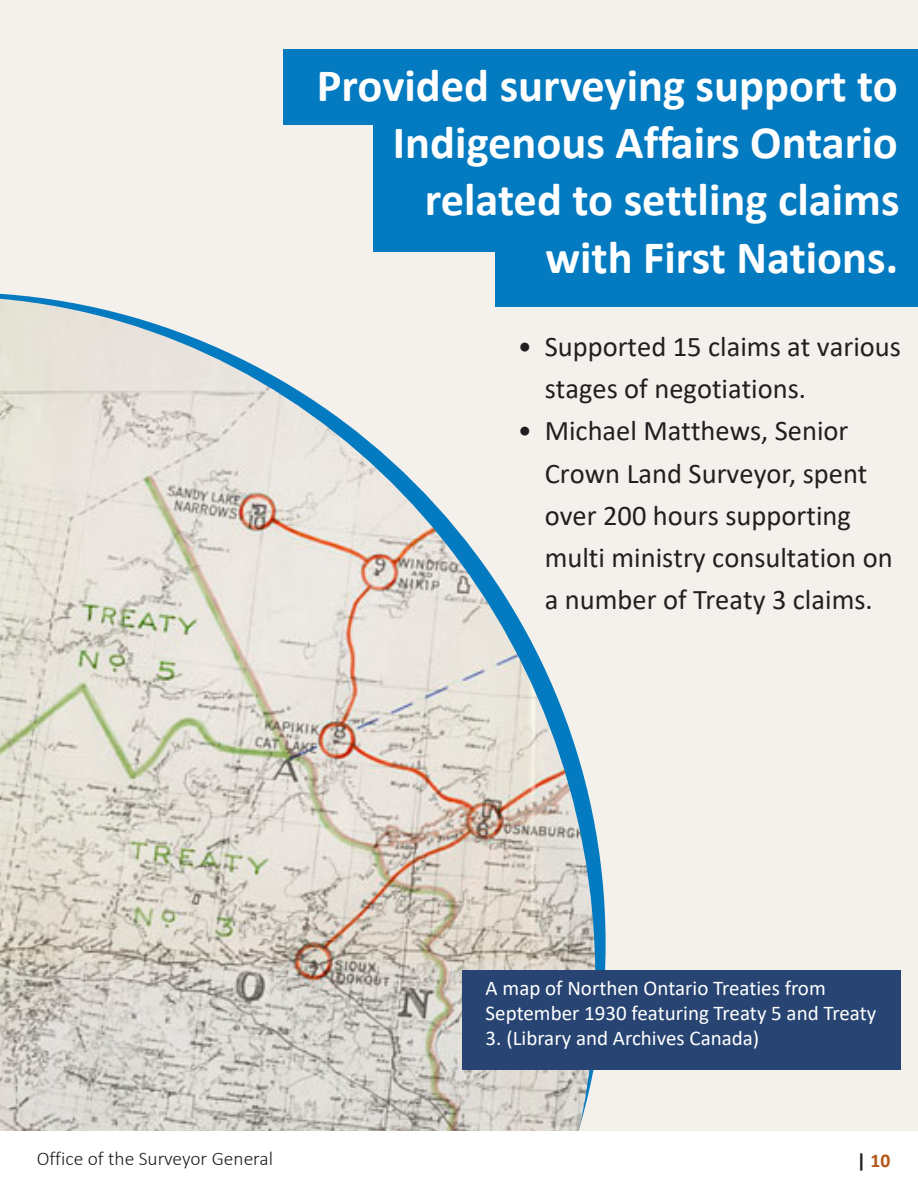
<style>
.page{position:relative;width:918px;height:1188px;background:#fff}
.page>*{position:absolute;margin:0;border:0;box-sizing:border-box;transform-origin:0 0}
.t1{font:700 46.5px/57px "Calibri";color:#fff;text-align:right}
.t2{font:28.5px/42px "Calibri";color:#231f20}
.t3{font:21px/25.2px "Calibri";color:#fff}
.t4{font:300 19.5px "Calibri";color:#231f20}
.t5{font:700 19.5px "Calibri";color:#b55617}
.s1{color:#231f20}
</style>
<div class="page">
<div style="left:0;top:0;width:918px;height:1168px;background:#f4f1ed"></div>
<div style="left:495px;top:207px;width:423px;height:100px;background:#047bc1"></div>
<div style="left:374px;top:169px;width:544px;height:83px;background:#047bc1"></div>
<div style="left:374px;top:104px;width:544px;height:89px;background:#047bc1"></div>
<div style="left:284px;top:49px;width:634px;height:75px;background:#047bc1"></div>
<img style="left:0;top:299px;width:595px;height:833px">
<div style="left:462px;top:970px;width:439px;height:99px;background:#274472"></div>
<div style="left:0;top:1132px;width:918px;height:56px;background:#fff"></div>
<p class="t1" style="left:317px;top:57px;width:584px">Provided surveying support to<br>Indigenous Affairs Ontario related to settling claims<br>with First Nations.</p>
<p class="t2" style="left:545px;top:325px;width:358px;text-indent:-27px">• Supported 15 claims at various stages of negotiations.</p>
<p class="t2" style="left:545px;top:409px;width:349px;text-indent:-27px">• Michael Matthews, Senior<br>Crown Land Surveyor, spent over 200 hours supporting multi ministry consultation on a number of Treaty 3 claims.</p>
<p class="t3" style="left:486px;top:975px;width:392px">A map of Northen Ontario Treaties from<br>September 1930 featuring Treaty 5 and Treaty</p>
<p class="t3" style="left:486px;top:1025px;width:275px">3. (Library and Archives Canada)</p>
<p class="t4" style="left:37px;top:1146px;width:238px">Office of the Surveyor General</p>
<p class="t5" style="left:857px;top:1147px;width:35px"><span class="s1">|</span> 10</p>
</div>
